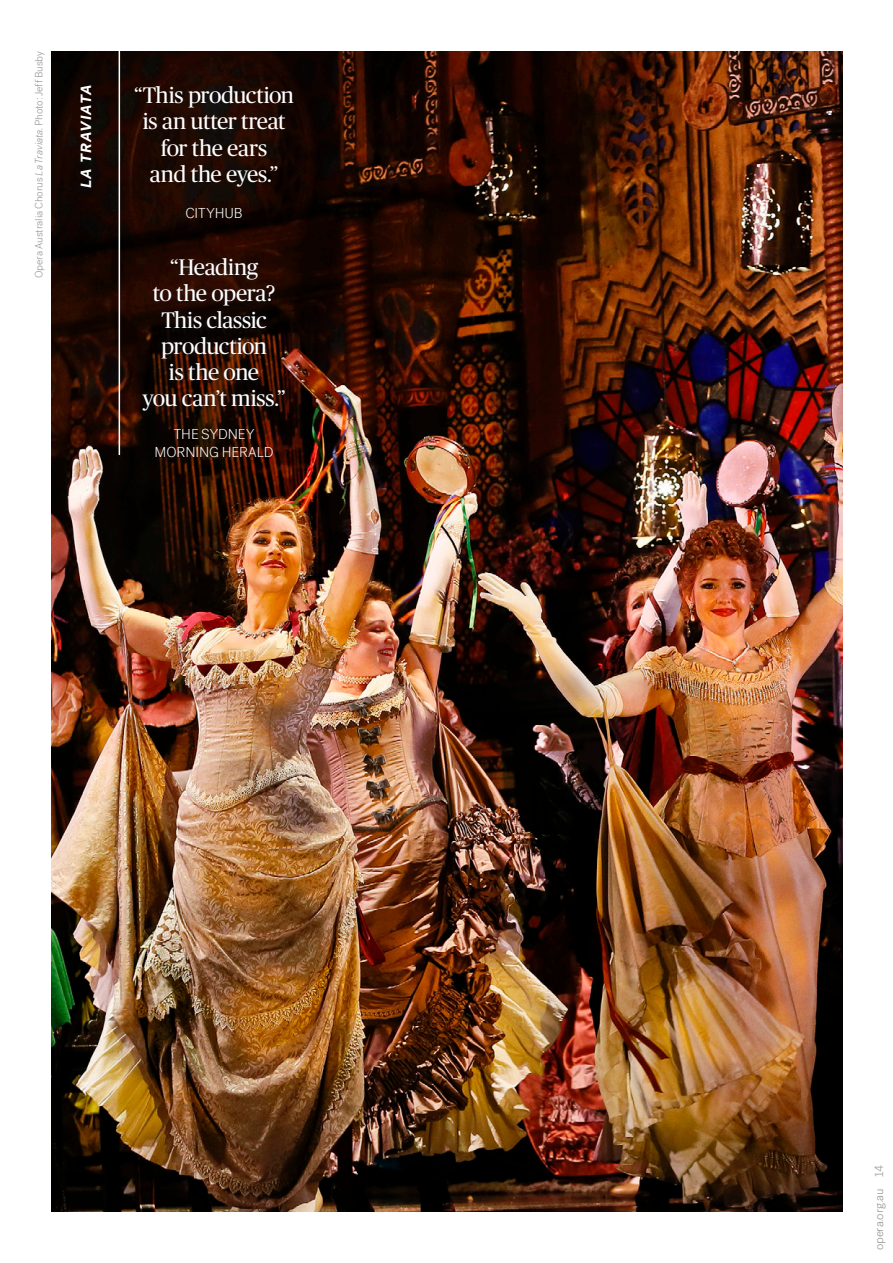
<style>
.page{position:relative;width:893px;height:1263px;background:#fff}
.page>*{position:absolute;margin:0;border:0;box-sizing:border-box;transform-origin:0 0}
._2022_quote{font:22.5px/26.2px "Publico Headline";letter-spacing:-.02em;color:#fff;text-align:center}
.Header_1_caps{font:italic 700 15px "Post Grotesk";color:#fff}
.t1{font:300 14.25px/17.2px "Post Grotesk";color:#fff;text-align:center}
.t2{font:300 12px "Post Grotesk";letter-spacing:-.015em;color:#939598}
.Photo_Captions{font:300 10.5px "Post Grotesk";letter-spacing:-.01em;color:#939598}
.s1{font-style:italic}
.s2{font-size:10.5px}
</style>
<div class="page">
<img style="left:51px;top:51px;width:791px;height:1161px">
<div style="left:134px;top:250px;width:160px;height:170px;background:#231f20;opacity:.75"></div>
<hr style="left:119px;top:51px;width:1px;height:404px;background:#fff">
<p class="Photo_Captions" style="left:33px;top:278px;width:228px;rotate:-90deg">Opera Australia Chorus <span class="s1">La Traviata.</span> Photo: Jeff Busby</p>
<p class="Header_1_caps" style="left:77px;top:188px;width:105px;rotate:-90deg">LA TRAVIATA</p>
<p class="_2022_quote" style="left:134px;top:81px;width:161px">“This production is an utter treat for the ears<br>and the eyes.”</p>
<p class="t1" style="left:185px;top:205px;width:59px">CITYHUB</p>
<p class="_2022_quote" style="left:142px;top:253px;width:145px">“Heading<br>to the opera?<br>This classic production<br>is the one<br>you can’t miss.”</p>
<p class="t1" style="left:154px;top:426px;width:121px">THE SYDNEY<br>MORNING HERALD</p>
<p class="t2" style="left:872px;top:1250px;width:87px;rotate:-90deg">opera<span class="s2">.</span>org<span class="s2">.</span>au 14</p>
</div>
